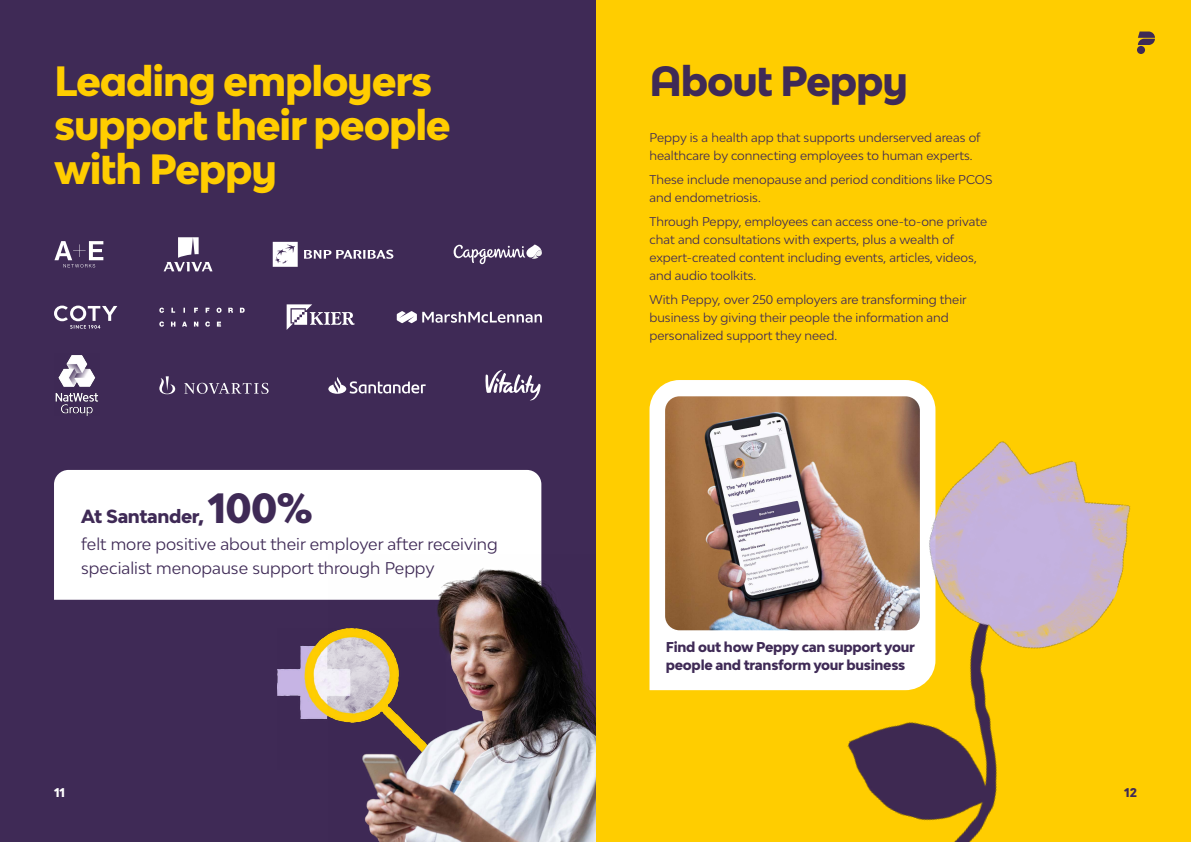
<style>
.page{position:relative;width:1191px;height:842px;background:#fff}
.page>*{position:absolute;margin:0;border:0;box-sizing:border-box;transform-origin:0 0}
.t1{font:800 40px/44px "Bw Modelica SS01";letter-spacing:-.03em;color:#ffcd00}
.t2{font:800 40px "Bw Modelica SS01";letter-spacing:-.03em;color:#3f2a56}
.t3{font:800 40px "Bw Modelica";color:#3f2a56}
.t4{font:800 18px "Bw Modelica";letter-spacing:-.02em;color:#3f2a56}
.t5{font:16px/24px "Bw Modelica";color:#3f2a56}
.t6{font:800 13.5px/18px "Bw Modelica";letter-spacing:-.02em;color:#3f2a56}
.t7{font:12px/18px "Bw Modelica";color:#3f2a56}
.t8{font:800 12px "Bw Modelica SS01";color:#fff}
.t9{font:800 12px "Bw Modelica SS01";color:#3f2a56}
</style>
<div class="page">
<div style="left:595px;top:0;width:596px;height:842px;background:#ffcd00"></div>
<div style="left:0;top:0;width:595px;height:842px;background:#3f2a56"></div>
<div style="left:649px;top:380px;width:286px;height:310px;background:#fff"></div>
<img style="left:665px;top:396px;width:255px;height:234px">
<img style="left:811px;top:423px;width:319px;height:419px">
<img style="left:277px;top:634px;width:52px;height:85px">
<div style="left:54px;top:470px;width:487px;height:130px;background:#fff"></div>
<img style="left:329px;top:554px;width:266px;height:288px">
<svg style="left:159px;top:308px;width:86px;height:19px"></svg>
<svg style="left:54px;top:306px;width:63px;height:23px"></svg>
<svg style="left:397px;top:311px;width:145px;height:12px"></svg>
<svg style="left:287px;top:304px;width:68px;height:26px"></svg>
<svg style="left:328px;top:377px;width:98px;height:17px"></svg>
<svg style="left:485px;top:370px;width:55px;height:31px"></svg>
<svg style="left:159px;top:376px;width:109px;height:18px"></svg>
<img style="left:55px;top:355px;width:44px;height:61px">
<svg style="left:164px;top:237px;width:48px;height:34px"></svg>
<svg style="left:273px;top:242px;width:25px;height:25px"></svg>
<svg style="left:304px;top:250px;width:89px;height:9px"></svg>
<svg style="left:54px;top:241px;width:49px;height:27px"></svg>
<svg style="left:453px;top:244px;width:89px;height:20px"></svg>
<svg style="left:1137px;top:32px;width:18px;height:13px"></svg>
<div style="left:1137px;top:46px;width:8px;height:8px;background:#3f2a56;border-radius:50%"></div>
<h1 class="t1" style="left:54px;top:58px;width:398px">Leading employers support their people with Peppy</h1>
<h1 class="t3" style="left:208px;top:482px;width:107px">100%</h1>
<h3 class="t5" style="left:81px;top:532px;width:418px">felt more positive about their employer after receiving specialist menopause support through Peppy</h3>
<h2 class="t4" style="left:81px;top:505px;width:124px">At Santander,</h2>
<h1 class="t2" style="left:649px;top:56px;width:260px">About Peppy</h1>
<p class="t7" style="left:649px;top:128px;width:333px">Peppy is a health app that supports underserved areas of healthcare by connecting employees to human experts.</p>
<p class="t7" style="left:649px;top:170px;width:344px">These include menopause and period conditions like PCOS and endometriosis.</p>
<p class="t7" style="left:649px;top:212px;width:339px">Through Peppy, employees can access one-to-one private chat and consultations with experts, plus a wealth of expert-created content including events, articles, videos, and audio toolkits.</p>
<p class="t7" style="left:649px;top:290px;width:319px">With Peppy, over 250 employers are transforming their business by giving their people the information and personalized support they need.</p>
<p class="t6" style="left:666px;top:638px;width:251px">Find out how Peppy can support your people and transform your business</p>
<p class="t8" style="left:54px;top:785px;width:13px">11</p>
<p class="t9" style="left:1124px;top:785px;width:14px">12</p>
</div>
